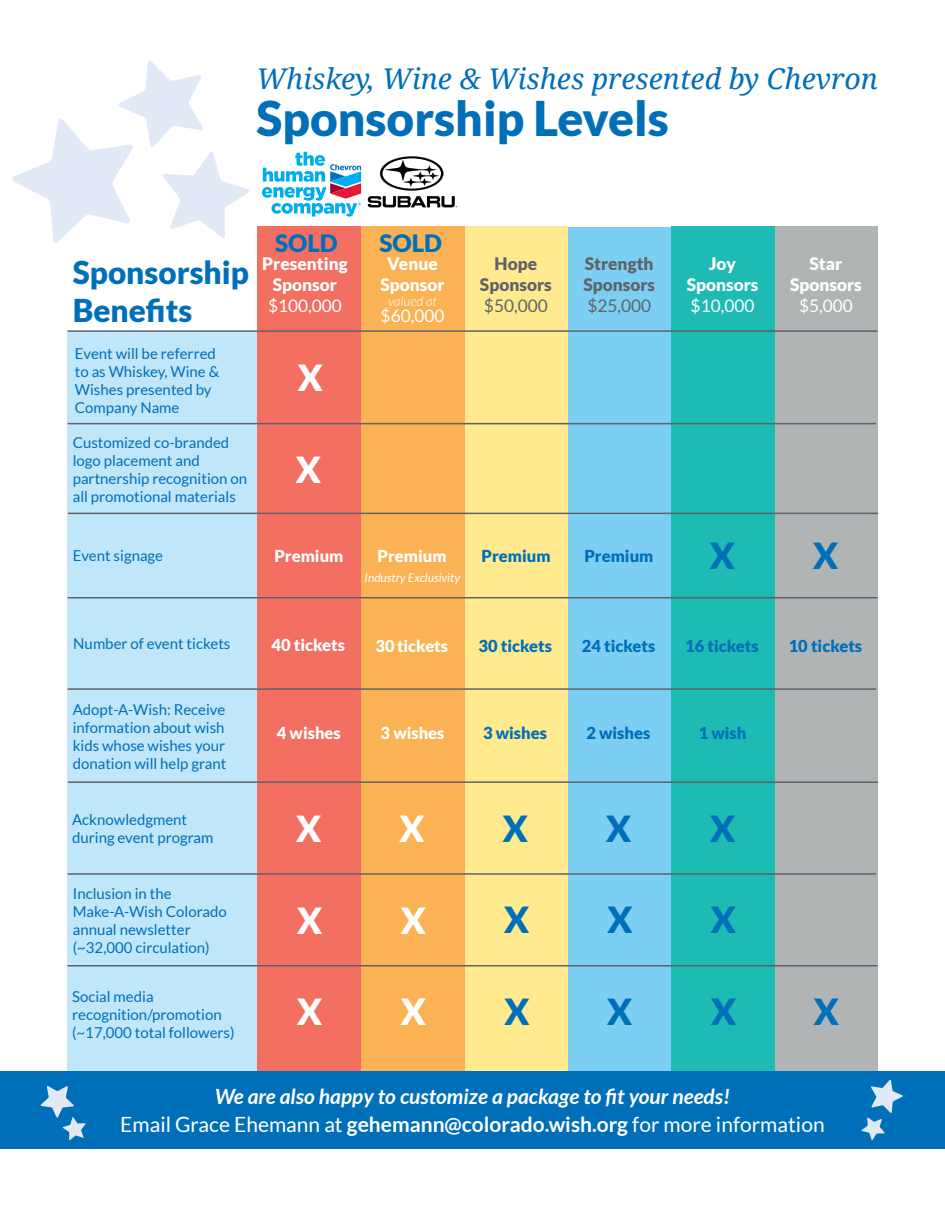
<style>
.page{position:relative;width:945px;height:1215px;background:#fff}
.page>*{position:absolute;margin:0;border:0;box-sizing:border-box;transform-origin:0 0}
.t1{font:900 47.85px "Lato";color:#006fba}
.t2{font:900 36px "Lato";color:#006fba}
.t3{font:900 36px "Lato";color:#fff}
.t4{font:900 31.5px "Lato";color:#006fba}
.t5{font:italic 28.5px "Droid Serif";color:#006fba}
.t6{font:900 24px "Lato";color:#006fba}
.t7{font:21px "Lato";color:#fff}
.t8{font:italic 700 21px "Lato";color:#fff}
.t9{font:900 17.25px "Lato";color:#fff}
.t10{font:17.25px "Lato";color:#fff}
.t11{font:900 17.25px "Lato";color:#5f6369}
.t12{font:17.25px "Lato";color:#5f6369}
.t13{font:900 16.5px "Lato";color:#006fba}
.t14{font:900 16.5px "Lato";color:#fff}
.t15{font:15px/18px "Lato";color:#006fba}
.t16{font:italic 300 13.5px "Lato";color:#fff}
.t17{font:italic 12px "Lato";color:#fff}
.s1{font-weight:700}
</style>
<div class="page">
<div style="left:257px;top:227px;width:109px;height:906px;background:#f26f62"></div>
<div style="left:774px;top:227px;width:104px;height:906px;background:#b1b4b5"></div>
<div style="left:671px;top:227px;width:103px;height:906px;background:#1dbbb3"></div>
<div style="left:568px;top:227px;width:103px;height:920px;background:#7ccff2"></div>
<div style="left:464px;top:227px;width:104px;height:906px;background:#ffea90"></div>
<div style="left:361px;top:227px;width:103px;height:906px;background:#fbb254"></div>
<div style="left:68px;top:331px;width:189px;height:786px;background:#bfe6f9"></div>
<hr style="left:68px;top:330px;width:810px;height:2px;background:#5f6369">
<hr style="left:68px;top:423px;width:808px;height:1px;background:#5f6369">
<svg style="left:12px;top:61px;width:237px;height:182px"></svg>
<div style="left:0;top:1071px;width:945px;height:78px;background:#006fba"></div>
<hr style="left:68px;top:513px;width:810px;height:1px;background:#5f6369">
<hr style="left:68px;top:597px;width:810px;height:1px;background:#5f6369">
<hr style="left:68px;top:688px;width:808px;height:2px;background:#5f6369">
<hr style="left:68px;top:781px;width:810px;height:2px;background:#5f6369">
<hr style="left:68px;top:873px;width:808px;height:2px;background:#5f6369">
<hr style="left:68px;top:965px;width:810px;height:2px;background:#5f6369">
<svg style="left:368px;top:156px;width:89px;height:51px"></svg>
<svg style="left:262px;top:152px;width:99px;height:65px"></svg>
<svg style="left:861px;top:1079px;width:42px;height:61px"></svg>
<svg style="left:41px;top:1086px;width:45px;height:54px"></svg>
<p class="t5" style="left:256px;top:59px;width:623px">Whiskey, Wine &amp; Wishes presented by Chevron</p>
<p class="t1" style="left:256px;top:91px;width:414px">Sponsorship Levels</p>
<p class="t4" style="left:73px;top:255px;width:178px">Sponsorship</p>
<p class="t4" style="left:73px;top:292px;width:121px">Benefits</p>
<p class="t15" style="left:75px;top:344px;width:146px">Event will be referred to as Whiskey, Wine &amp;<br>Wishes presented by<br>Company Name</p>
<p class="t15" style="left:73px;top:433px;width:176px">Customized co-branded logo placement and partnership recognition on all promotional materials</p>
<p class="t6" style="left:275px;top:229px;width:64px">SOLD</p>
<p class="t9" style="left:262px;top:254px;width:87px">Presenting</p>
<p class="t9" style="left:273px;top:274px;width:66px">Sponsor</p>
<p class="t10" style="left:268px;top:296px;width:75px">$100,000</p>
<p class="t3" style="left:298px;top:357px;width:27px">X</p>
<p class="t3" style="left:295px;top:449px;width:27px">X</p>
<p class="t15" style="left:73px;top:546px;width:92px">Event signage</p>
<p class="t14" style="left:274px;top:546px;width:71px">Premium</p>
<p class="t6" style="left:380px;top:229px;width:64px">SOLD</p>
<p class="t9" style="left:387px;top:254px;width:52px">Venue</p>
<p class="t9" style="left:380px;top:274px;width:66px">Sponsor</p>
<p class="t16" style="left:388px;top:294px;width:51px">valued at</p>
<p class="t10" style="left:381px;top:306px;width:65px">$60,000</p>
<p class="t11" style="left:495px;top:254px;width:44px">Hope</p>
<p class="t11" style="left:480px;top:274px;width:73px">Sponsors</p>
<p class="t12" style="left:484px;top:296px;width:65px">$50,000</p>
<p class="t11" style="left:585px;top:254px;width:70px">Strength</p>
<p class="t11" style="left:583px;top:274px;width:73px">Sponsors</p>
<p class="t12" style="left:587px;top:296px;width:65px">$25,000</p>
<p class="t9" style="left:709px;top:254px;width:28px">Joy</p>
<p class="t9" style="left:687px;top:274px;width:73px">Sponsors</p>
<p class="t10" style="left:691px;top:296px;width:65px">$10,000</p>
<p class="t9" style="left:810px;top:254px;width:34px">Star</p>
<p class="t9" style="left:790px;top:274px;width:73px">Sponsors</p>
<p class="t10" style="left:799px;top:296px;width:55px">$5,000</p>
<p class="t14" style="left:378px;top:546px;width:71px">Premium</p>
<p class="t13" style="left:482px;top:546px;width:71px">Premium</p>
<p class="t13" style="left:584px;top:546px;width:71px">Premium</p>
<p class="t2" style="left:710px;top:535px;width:27px">X</p>
<p class="t2" style="left:813px;top:535px;width:27px">X</p>
<p class="t17" style="left:365px;top:571px;width:97px">Industry Exclusivity</p>
<p class="t15" style="left:73px;top:635px;width:159px">Number of event tickets</p>
<p class="t14" style="left:272px;top:635px;width:75px">40 tickets</p>
<p class="t14" style="left:376px;top:637px;width:74px">30tickets</p>
<p class="t13" style="left:478px;top:637px;width:75px">30 tickets</p>
<p class="t13" style="left:582px;top:637px;width:75px">24 tickets</p>
<p class="t13" style="left:685px;top:637px;width:75px">16 tickets</p>
<p class="t13" style="left:789px;top:637px;width:75px">10 tickets</p>
<p class="t15" style="left:73px;top:700px;width:155px">Adopt-A-Wish: Receive information about wish kids whose wishes your donation will help grant</p>
<p class="t14" style="left:277px;top:723px;width:65px">4 wishes</p>
<p class="t14" style="left:381px;top:723px;width:65px">3 wishes</p>
<p class="t13" style="left:483px;top:723px;width:65px">3 wishes</p>
<p class="t13" style="left:586px;top:723px;width:65px">2 wishes</p>
<p class="t13" style="left:699px;top:723px;width:49px">1 wish</p>
<p class="t15" style="left:72px;top:810px;width:143px">Acknowledgment during event program</p>
<p class="t3" style="left:296px;top:808px;width:27px">X</p>
<p class="t3" style="left:399px;top:808px;width:27px">X</p>
<p class="t2" style="left:503px;top:808px;width:27px">X</p>
<p class="t2" style="left:606px;top:808px;width:27px">X</p>
<p class="t2" style="left:710px;top:808px;width:27px">X</p>
<p class="t15" style="left:73px;top:884px;width:156px">Inclusion in the<br>Make-A-Wish Colorado annual newsletter</p>
<p class="t15" style="left:73px;top:938px;width:139px">(~32,000 circulation)</p>
<p class="t15" style="left:72px;top:988px;width:164px">Social media recognition/promotion (~17,000 total followers)</p>
<p class="t3" style="left:297px;top:900px;width:27px">X</p>
<p class="t3" style="left:297px;top:991px;width:27px">X</p>
<p class="t3" style="left:400px;top:900px;width:27px">X</p>
<p class="t3" style="left:400px;top:991px;width:27px">X</p>
<p class="t2" style="left:504px;top:899px;width:27px">X</p>
<p class="t2" style="left:504px;top:991px;width:27px">X</p>
<p class="t2" style="left:607px;top:899px;width:27px">X</p>
<p class="t2" style="left:607px;top:991px;width:27px">X</p>
<p class="t2" style="left:710px;top:899px;width:27px">X</p>
<p class="t2" style="left:711px;top:991px;width:27px">X</p>
<p class="t2" style="left:813px;top:991px;width:27px">X</p>
<p class="t8" style="left:215px;top:1084px;width:517px">We are also happy to customize a package to fit your needs!</p>
<p class="t7" style="left:120px;top:1113px;width:706px">Email Grace Ehemann at <span class="s1">gehemann@colorado.wish.org</span> for more information</p>
</div>
